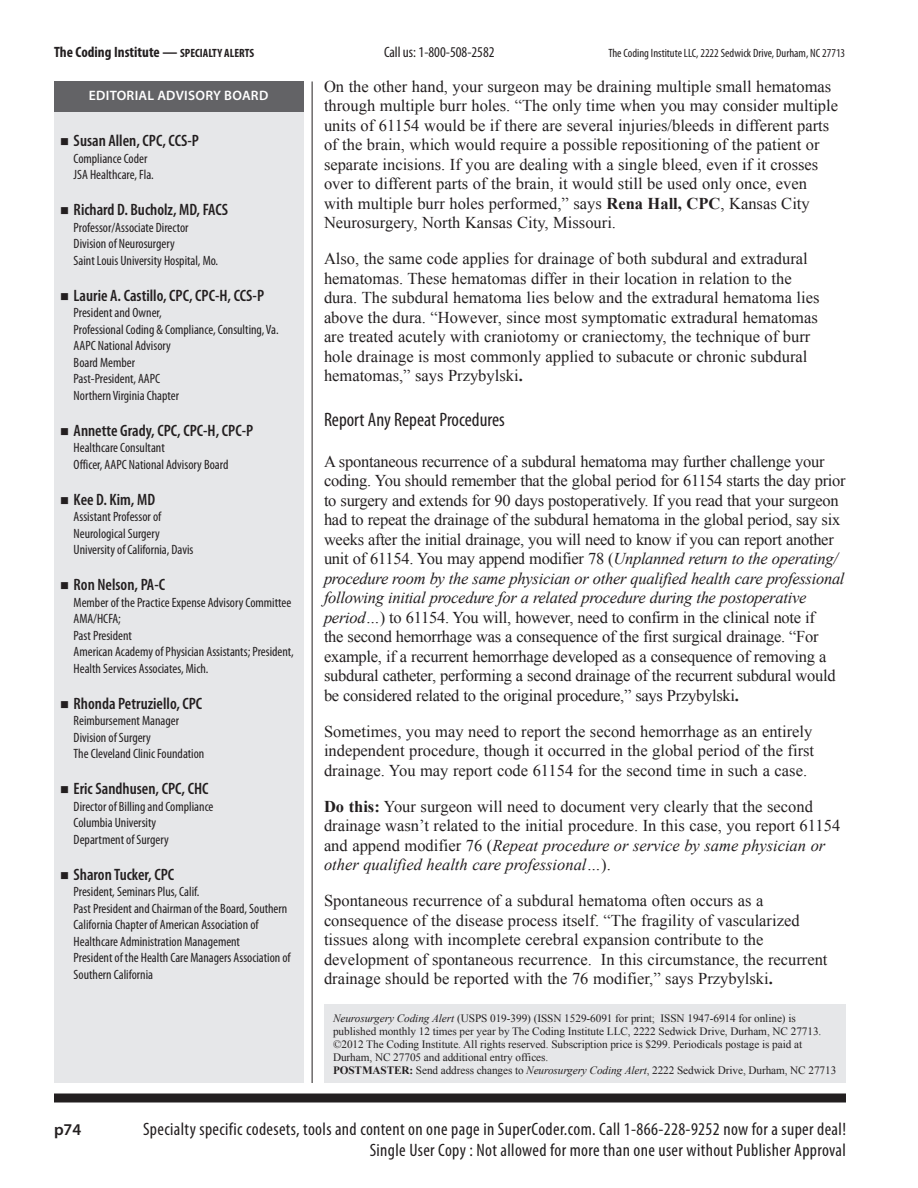
<style>
.page{position:relative;width:918px;height:1188px;background:#fff}
.page>*{position:absolute;margin:0;border:0;box-sizing:border-box;transform-origin:0 0}
.Subhead{font:condensed 19.5px "Myriad Pro";color:#231f20}
.t1{font:condensed 18px/21px "Myriad Pro";letter-spacing:.02em;color:#231f20;text-align:right}
.Body{font:16.5px/19.5px "Times New Roman";color:#231f20}
.EB_Name{font:600 condensed 16.5px "Myriad Pro";color:#231f20}
.t2{font:600 16.5px "Myriad Pro";color:#231f20}
.t3{font:700 condensed 15px "Myriad Pro";color:#231f20}
.t4{font:condensed 15px "Myriad Pro";color:#231f20}
.t5{font:600 13.65px "Myriad Pro";letter-spacing:.02em;color:#fff}
.EB_Add{font:condensed 13.5px/16.5px "Myriad Pro";color:#231f20}
.t6{font:condensed 12px "Myriad Pro";color:#231f20}
.t7{font:12px "Wingdings";color:#231f20}
.t8{font:11.25px/13px "Times New Roman";letter-spacing:-.005em;color:#231f20}
.s1{font-size:12px}
.s2{font-weight:700}
.s3{font-style:italic}
</style>
<div class="page">
<div style="left:54px;top:1094px;width:792px;height:8px;background:#231f20"></div>
<hr style="left:312px;top:81px;width:1px;height:1002px;background:#231f20">
<div style="left:54px;top:81px;width:249px;height:1002px;background:#e6e7e9"></div>
<div style="left:54px;top:81px;width:249px;height:31px;background:#636366"></div>
<div style="left:324px;top:1005px;width:522px;height:78px;background:#e6e7e9"></div>
<p class="t3" style="left:54px;top:43px;width:202px">The Coding Institute — <span class="s1">SPECIALTY ALERTS</span></p>
<p class="t4" style="left:384px;top:43px;width:112px">Call us: 1-800-508-2582</p>
<p class="t6" style="left:608px;top:46px;width:238px">The Coding Institute LLC, 2222 Sedwick Drive, Durham, NC 27713</p>
<p class="t5" style="left:89px;top:87px;width:181px">EDITORIAL ADVISORY BOARD</p>
<p class="EB_Name" style="left:74px;top:131px;width:127px">Susan Allen, CPC, CCS-P</p>
<p class="EB_Add" style="left:74px;top:150px;width:82px">Compliance Coder<br>JSA Healthcare, Fla.</p>
<p class="EB_Name" style="left:74px;top:200px;width:156px">Richard D. Bucholz, MD, FACS</p>
<p class="EB_Add" style="left:74px;top:219px;width:146px">Professor/Associate Director<br>Division of Neurosurgery<br>Saint Louis University Hospital, Mo.</p>
<p class="EB_Name" style="left:74px;top:285px;width:192px">Laurie A. Castillo, CPC, CPC-H, CCS-P</p>
<p class="EB_Add" style="left:74px;top:304px;width:207px">President and Owner,<br>Professional Coding &amp; Compliance, Consulting, Va.<br>AAPC National Advisory<br>Board Member<br>Past-President, AAPC<br>Northern Virginia Chapter</p>
<p class="EB_Name" style="left:74px;top:420px;width:181px">Annette Grady, CPC, CPC-H, CPC-P</p>
<p class="EB_Add" style="left:74px;top:439px;width:156px">Healthcare Consultant<br>Officer, AAPC National Advisory Board</p>
<p class="EB_Name" style="left:74px;top:489px;width:83px">Kee D. Kim, MD</p>
<p class="EB_Add" style="left:74px;top:508px;width:121px">Assistant Professor of<br>Neurological Surgery<br>University of California, Davis</p>
<p class="EB_Name" style="left:74px;top:575px;width:93px">Ron Nelson, PA-C</p>
<p class="EB_Add" style="left:74px;top:594px;width:222px">Member of the Practice Expense Advisory Committee AMA/HCFA;<br>Past President<br>American Academy of Physician Assistants; President, Health Services Associates, Mich.</p>
<p class="EB_Name" style="left:74px;top:693px;width:130px">Rhonda Petruziello, CPC</p>
<p class="EB_Add" style="left:74px;top:712px;width:132px">Reimbursement Manager<br>Division of Surgery<br>The Cleveland Clinic Foundation</p>
<p class="EB_Name" style="left:74px;top:779px;width:136px">Eric Sandhusen, CPC, CHC</p>
<p class="EB_Add" style="left:74px;top:798px;width:141px">Director of Billing and Compliance<br>Columbia University<br>Department of Surgery</p>
<p class="EB_Name" style="left:74px;top:864px;width:102px">Sharon Tucker, CPC</p>
<p class="EB_Add" style="left:74px;top:883px;width:219px">President, Seminars Plus, Calif.<br>Past President and Chairman of the Board, Southern California Chapter of American Association of Healthcare Administration Management<br>President of the Health Care Managers Association of Southern California</p>
<p class="t7" style="left:60px;top:136px;width:10px">■</p>
<p class="t7" style="left:60px;top:205px;width:10px">■</p>
<p class="t7" style="left:60px;top:290px;width:10px">■</p>
<p class="t7" style="left:60px;top:425px;width:10px">■</p>
<p class="t7" style="left:60px;top:494px;width:10px">■</p>
<p class="t7" style="left:60px;top:580px;width:10px">■</p>
<p class="t7" style="left:60px;top:698px;width:10px">■</p>
<p class="t7" style="left:60px;top:784px;width:10px">■</p>
<p class="t7" style="left:60px;top:869px;width:10px">■</p>
<p class="Body" style="left:324px;top:76px;width:516px">On the other hand, your surgeon may be draining multiple small hematomas through multiple burr holes. “The only time when you may consider multiple units of 61154 would be if there are several injuries/bleeds in different parts of the brain, which would require a possible repositioning of the patient or separate incisions. If you are dealing with a single bleed, even if it crosses over to different parts of the brain, it would still be used only once, even with multiple burr holes performed,” says <span class="s2">Rena Hall, CPC</span>, Kansas City Neurosurgery, North Kansas City, Missouri.</p>
<p class="Body" style="left:324px;top:249px;width:497px">Also, the same code applies for drainage of both subdural and extradural hematomas. These hematomas differ in their location in relation to the dura. The subdural hematoma lies below and the extradural hematoma lies above the dura. “However, since most symptomatic extradural hematomas are treated acutely with craniotomy or craniectomy, the technique of burr hole drainage is most commonly applied to subacute or chronic subdural hematomas,” says Przybylski<span class="s2">.</span></p>
<p class="Subhead" style="left:324px;top:407px;width:182px">Report Any Repeat Procedures</p>
<p class="Body" style="left:324px;top:451px;width:523px">A spontaneous recurrence of a subdural hematoma may further challenge your coding. You should remember that the global period for 61154 starts the day prior to surgery and extends for 90 days postoperatively. If you read that your surgeon had to repeat the drainage of the subdural hematoma in the global period, say six weeks after the initial drainage, you will need to know if you can report another unit of 61154. You may append modifier 78 (<span class="s3">Unplanned return to the operating/ procedure room by the same physician or other qualified health care professional following initial procedure for a related procedure during the postoperative period…</span>) to 61154. You will, however, need to confirm in the clinical note if<br>the second hemorrhage was a consequence of the first surgical drainage. “For example, if a recurrent hemorrhage developed as a consequence of removing a subdural catheter, performing a second drainage of the recurrent subdural would be considered related to the original procedure,” says Przybylski<span class="s2">.</span></p>
<p class="Body" style="left:324px;top:721px;width:492px;text-align:justify">Sometimes, you may need to report the second hemorrhage as an entirely independent procedure, though it occurred in the global period of the first drainage. You may report code 61154 for the second time in such a case.</p>
<p class="Body" style="left:324px;top:796px;width:518px"><span class="s2">Do this:</span> Your surgeon will need to document very clearly that the second drainage wasn’t related to the initial procedure. In this case, you report 61154 and append modifier 76 (<span class="s3">Repeat procedure or service by same physician or other qualified health care professional…</span>).</p>
<p class="Body" style="left:324px;top:891px;width:505px">Spontaneous recurrence of a subdural hematoma often occurs as a consequence of the disease process itself. “The fragility of vascularized tissues along with incomplete cerebral expansion contribute to the development of spontaneous recurrence. In this circumstance, the recurrent drainage should be reported with the 76 modifier,” says Przybylski<span class="s2">.</span></p>
<p class="t8" style="left:333px;top:1011px;width:505px"><span class="s3">Neurosurgery Coding Alert</span> (USPS 019-399) (ISSN 1529-6091 for print; ISSN 1947-6914 for online) is published monthly 12 times per year by The Coding Institute LLC, 2222 Sedwick Drive, Durham, NC 27713. ©2012 The Coding Institute. All rights reserved. Subscription price is $299. Periodicals postage is paid at Durham, NC 27705 and additional entry offices.<br><span class="s2">POSTMASTER:</span> Send address changes to <span class="s3">Neurosurgery Coding Alert</span>, 2222 Sedwick Drive, Durham, NC 27713</p>
<p class="t2" style="left:54px;top:1119px;width:29px">P74</p>
<p class="t1" style="left:143px;top:1118px;width:704px">Specialty specific codesets, tools and content on one page in SuperCoder.com. Call 1-866-228-9252 now for a super deal!<br>Single User Copy : Not allowed for more than one user without Publisher Approval</p>
</div>
